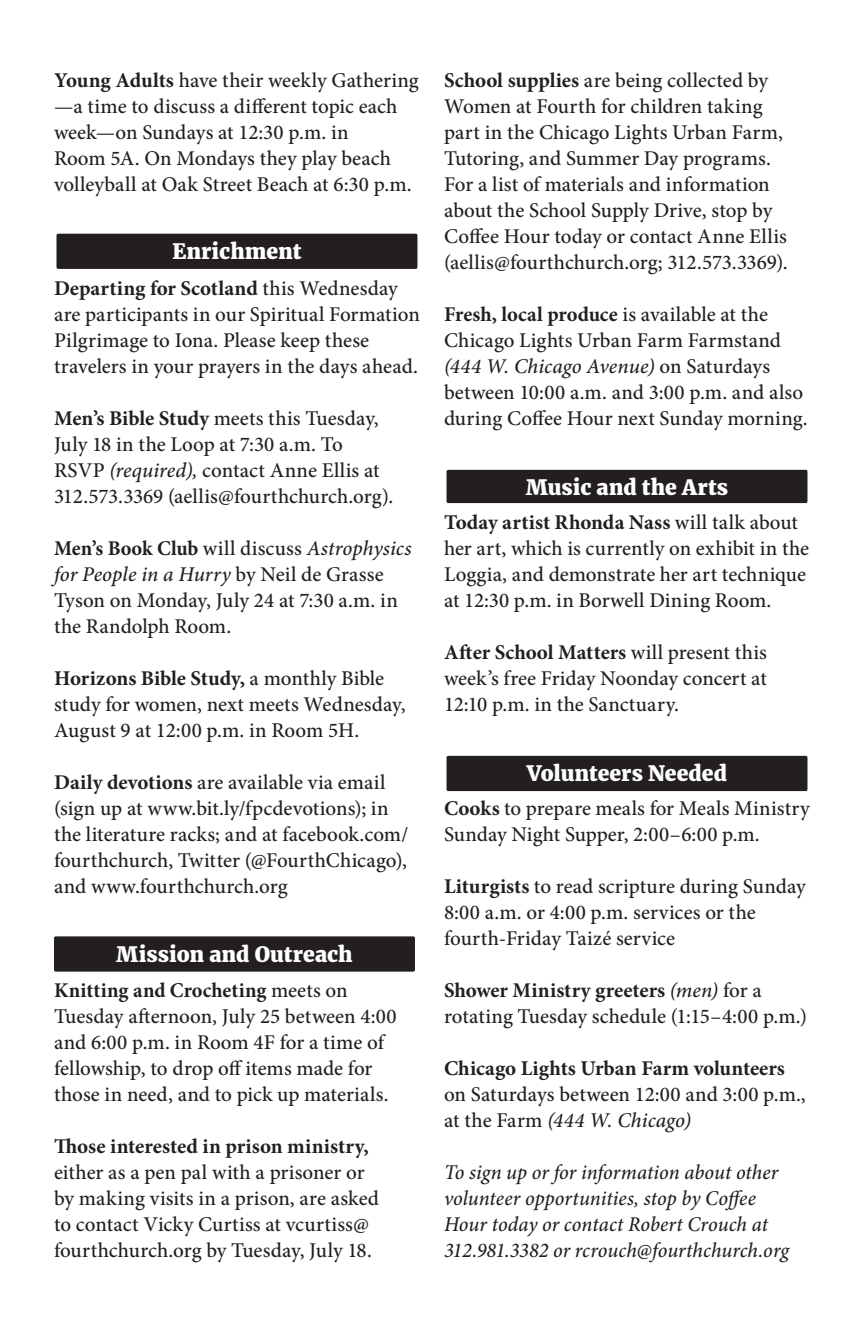
<style>
.page{position:relative;width:864px;height:1332px;background:#fff}
.page>*{position:absolute;margin:0;border:0;box-sizing:border-box;transform-origin:0 0}
.t1{font:500 21px/26px "Minion Pro";color:#231f20}
.t2{font:italic 500 21px/26px "Minion Pro";color:#231f20}
.t3{font:800 21px "Merriweather";color:#fff}
.s1{font-weight:700}
.s2{font-style:italic}
</style>
<div class="page">
<div style="left:57px;top:234px;width:360px;height:35px;background:#231f20;border-radius:2px"></div>
<div style="left:54px;top:936px;width:361px;height:36px;background:#231f20;border-radius:2px"></div>
<div style="left:447px;top:756px;width:360px;height:35px;background:#231f20;border-radius:2px"></div>
<div style="left:447px;top:470px;width:360px;height:33px;background:#231f20;border-radius:2px"></div>
<p class="t1" style="left:54px;top:68px;width:366px"><span class="s1">Young Adults</span> have their weekly Gathering —a time to discuss a different topic each week—on Sundays at 12:30 p.m. in<br>Room 5A. On Mondays they play beach volleyball at Oak Street Beach at 6:30 p.m.</p>
<p class="t3" style="left:173px;top:239px;width:130px">Enrichment</p>
<p class="t1" style="left:54px;top:276px;width:368px"><span class="s1">Departing for Scotland</span> this Wednesday are participants in our Spiritual Formation Pilgrimage to Iona. Please keep these travelers in your prayers in the days ahead.</p>
<p class="t1" style="left:54px;top:406px;width:341px"><span class="s1">Men’s Bible Study</span> meets this Tuesday, July 18 in the Loop at 7:30 a.m. To RSVP <span class="s2">(required),</span> contact Anne Ellis at 312.573.3369 (aellis@fourthchurch.org).</p>
<p class="t1" style="left:54px;top:536px;width:359px"><span class="s1">Men’s Book Club</span> will discuss <span class="s2">Astrophysics for People in a Hurry</span> by Neil de Grasse Tyson on Monday, July 24 at 7:30 a.m. in the Randolph Room.</p>
<p class="t1" style="left:54px;top:666px;width:353px"><span class="s1">Horizons Bible Study,</span> a monthly Bible study for women, next meets Wednesday,<br>August 9 at 12:00 p.m. in Room 5H.</p>
<p class="t1" style="left:54px;top:770px;width:356px"><span class="s1">Daily devotions</span> are available via email (sign up at www.bit.ly/fpcdevotions); in the literature racks; and at facebook.com/ fourthchurch, Twitter (@FourthChicago), and www.fourthchurch.org</p>
<p class="t3" style="left:116px;top:941px;width:238px">Mission and Outreach</p>
<p class="t1" style="left:54px;top:978px;width:344px"><span class="s1">Knitting and Crocheting</span> meets on Tuesday afternoon, July 25 between 4:00 and 6:00 p.m. in Room 4F for a time of fellowship, to drop off items made for those in need, and to pick up materials.</p>
<p class="t1" style="left:54px;top:1134px;width:326px"><span class="s1">Those interested in prison ministry, </span>either as a pen pal with a prisoner or by making visits in a prison, are asked to contact Vicky Curtiss at vcurtiss@ fourthchurch.org by Tuesday, July 18.</p>
<p class="t1" style="left:444px;top:68px;width:345px"><span class="s1">School supplies</span> are being collected by Women at Fourth for children taking part in the Chicago Lights Urban Farm, Tutoring, and Summer Day programs.<br>For a list of materials and information about the School Supply Drive, stop by Coffee Hour today or contact Anne Ellis (aellis@fourthchurch.org; 312.573.3369).</p>
<p class="t1" style="left:444px;top:302px;width:365px"><span class="s1">Fresh, local produce</span> is available at the Chicago Lights Urban Farm Farmstand <span class="s2">(444 W. Chicago Avenue)</span> on Saturdays between 10:00 a.m. and 3:00 p.m. and also during Coffee Hour next Sunday morning.</p>
<p class="t3" style="left:526px;top:475px;width:204px">Music and the Arts</p>
<p class="t1" style="left:444px;top:510px;width:367px"><span class="s1">Today artist Rhonda Nass</span> will talk about her art, which is currently on exhibit in the Loggia, and demonstrate her art technique at 12:30 p.m. in Borwell Dining Room.</p>
<p class="t1" style="left:444px;top:640px;width:324px;text-align:justify"><span class="s1">After School Matters</span> will present this week’s free Friday Noonday concert at 12:10 p.m. in the Sanctuary.</p>
<p class="t3" style="left:527px;top:761px;width:202px">Volunteers Needed</p>
<p class="t1" style="left:444px;top:796px;width:367px"><span class="s1">Cooks</span> to prepare meals for Meals Ministry<br>Sunday Night Supper, 2:00–6:00 p.m.</p>
<p class="t1" style="left:444px;top:874px;width:363px"><span class="s1">Liturgists</span> to read scripture during Sunday<br>8:00 a.m. or 4:00 p.m. services or the fourth-Friday Taizé service</p>
<p class="t1" style="left:444px;top:978px;width:365px"><span class="s1">Shower Ministry greeters</span> <span class="s2">(men)</span> for a rotating Tuesday schedule (1:15–4:00 p.m.)</p>
<p class="t1" style="left:444px;top:1056px;width:363px"><span class="s1">Chicago Lights Urban Farm volunteers </span>on Saturdays between 12:00 and 3:00 p.m., at the Farm <span class="s2">(444 W. Chicago)</span></p>
<p class="t2" style="left:444px;top:1160px;width:347px">To sign up or for information about other volunteer opportunities, stop by Coffee Hour today or contact Robert Crouch at 312.981.3382 or rcrouch@fourthchurch.org</p>
</div>
